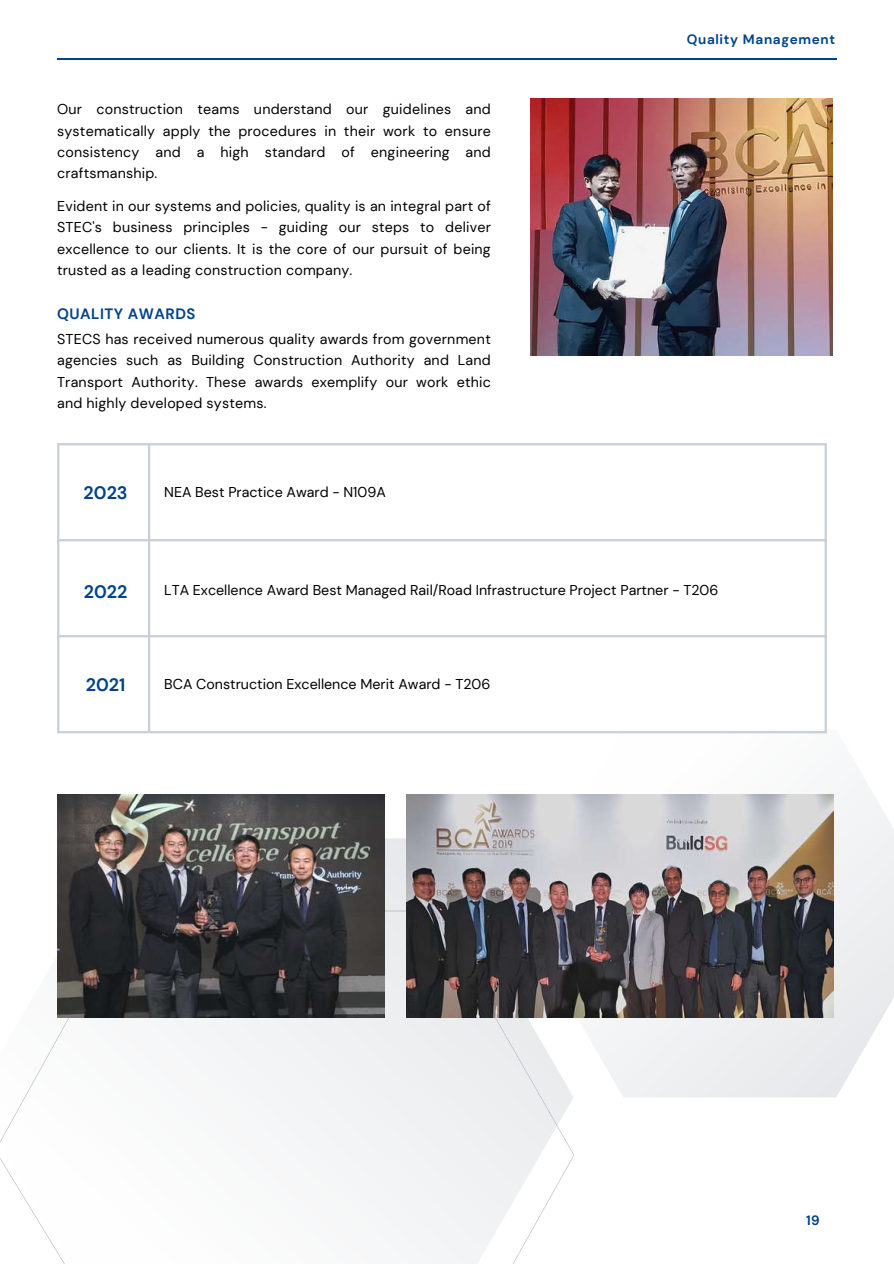
<style>
.page{position:relative;width:894px;height:1264px;background:#fff}
.page>*{position:absolute;margin:0;border:0;box-sizing:border-box;transform-origin:0 0}
.t1{font:700 18px "DM Sans";color:#004389}
.t2{font:700 15px "DM Sans";letter-spacing:.035em;color:#004389}
.t3{font:14.25px/21.3px "DM Sans";letter-spacing:.015em;color:#000;text-align:justify}
.t4{font:700 13.5px "DM Sans";letter-spacing:.05em;color:#004389}
</style>
<div class="page">
<div style="left:154px;top:838px;width:274px;height:412px;background:#f5f5f6"></div>
<svg style="left:517px;top:729px;width:376px;height:368px;fill:#f3f4f5"></svg>
<hr style="left:89px;top:910px;width:345px;height:1px;background:#c1c7cd">
<svg style="left:428px;top:1017px;width:146px;height:246px"></svg>
<img style="left:406px;top:794px;width:427px;height:223px">
<img style="left:57px;top:794px;width:327px;height:223px">
<img style="left:530px;top:98px;width:302px;height:257px">
<svg style="left:0;top:906px;width:154px;height:357px"></svg>
<hr style="left:57px;top:58px;width:779px;height:1px;background:#004389">
<hr style="left:57px;top:445px;width:2px;height:286px;background:#c7d0d8">
<hr style="left:148px;top:445px;width:2px;height:286px;background:#c7d0d8">
<hr style="left:824px;top:445px;width:2px;height:286px;background:#c7d0d8">
<hr style="left:57px;top:443px;width:769px;height:2px;background:#c7d0d8">
<hr style="left:57px;top:539px;width:769px;height:2px;background:#c7d0d8">
<hr style="left:57px;top:635px;width:769px;height:2px;background:#c7d0d8">
<hr style="left:57px;top:731px;width:769px;height:2px;background:#c7d0d8">
<p class="t3" style="left:57px;top:99px;width:435px">Our construction teams understand our guidelines and systematically apply the procedures in their work to ensure consistency and a high standard of engineering and craftsmanship.</p>
<p class="t3" style="left:57px;top:195px;width:435px">Evident in our systems and policies, quality is an integral part of STEC's business principles - guiding our steps to deliver excellence to our clients. It is the core of our pursuit of being trusted as a leading construction company.</p>
<p class="t2" style="left:57px;top:304px;width:140px">QUALITY AWARDS</p>
<p class="t3" style="left:57px;top:328px;width:435px">STECS has received numerous quality awards from government agencies such as Building Construction Authority and Land Transport Authority. These awards exemplify our work ethic and highly developed systems.</p>
<p class="t1" style="left:84px;top:481px;width:46px">2023</p>
<p class="t3" style="left:164px;top:481px;width:223px">NEA Best Practice Award - N109A</p>
<p class="t4" style="left:686px;top:30px;width:150px">Quality Management</p>
<p class="t1" style="left:84px;top:580px;width:45px">2022</p>
<p class="t3" style="left:164px;top:580px;width:555px">LTA Excellence Award Best Managed Rail/Road Infrastructure Project Partner - T206</p>
<p class="t1" style="left:86px;top:673px;width:41px">2021</p>
<p class="t3" style="left:164px;top:673px;width:327px">BCA Construction Excellence Merit Award - T206</p>
<p class="t4" style="left:806px;top:1211px;width:15px">19</p>
</div>
